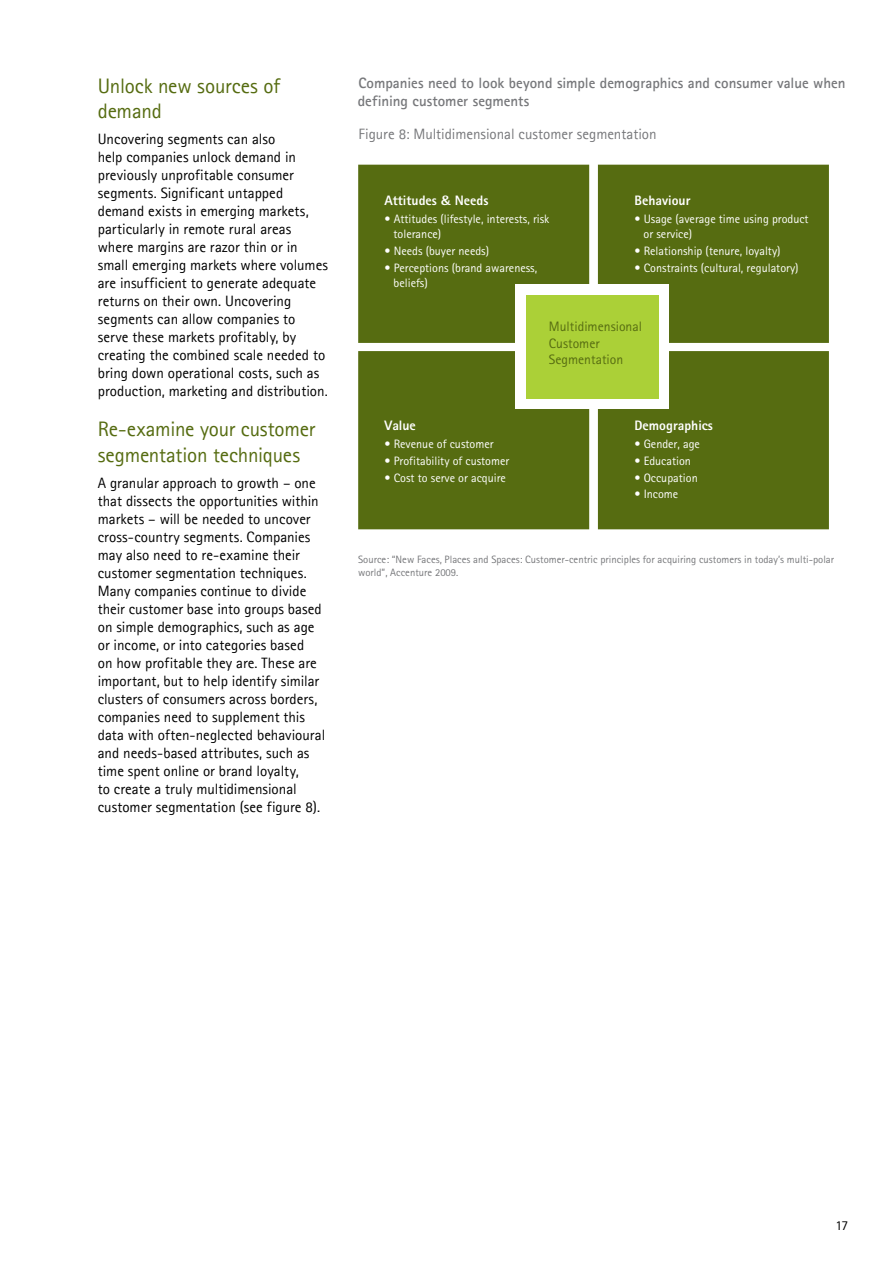
<style>
.page{position:relative;width:893px;height:1263px;background:#fff}
.page>*{position:absolute;margin:0;border:0;box-sizing:border-box;transform-origin:0 0}
.t1{font:21px/25.2px "Agfa Rotis Sans Serif";letter-spacing:-.01em;color:#566c11}
.t2{font:15px/18px "Agfa Rotis Sans Serif";color:#000}
.t3{font:700 15px/18px "Agfa Rotis Sans Serif";color:#77787b}
.t4{font:15px "Agfa Rotis Sans Serif";color:#77787b}
.t5{font:13.65px "Agfa Rotis Sans Serif Ex Bd";color:#fff}
.t6{font:13.65px/16.4px "Agfa Rotis Sans Serif";color:#566c11}
.t7{font:13.5px "Agfa Rotis Sans Serif";color:#000}
.t8{font:12.15px/15.1px "Agfa Rotis Sans Serif";color:#fff}
.t9{font:10.65px/12.8px "Agfa Rotis Sans Serif";color:#77787b}
</style>
<div class="page">
<div style="left:358px;top:165px;width:231px;height:178px;background:#566c11"></div>
<div style="left:598px;top:165px;width:231px;height:178px;background:#566c11"></div>
<div style="left:358px;top:351px;width:231px;height:178px;background:#566c11"></div>
<div style="left:598px;top:351px;width:231px;height:178px;background:#566c11"></div>
<div style="left:516px;top:285px;width:153px;height:124px;background:#fff"></div>
<div style="left:526px;top:295px;width:133px;height:104px;background:#abd037"></div>
<h1 class="t1" style="left:98px;top:73px;width:184px">Unlock new sources of demand</h1>
<p class="t2" style="left:98px;top:130px;width:232px">Uncovering segments can also<br>help companies unlock demand in previously unprofitable consumer segments. Significant untapped demand exists in emerging markets, particularly in remote rural areas where margins are razor thin or in small emerging markets where volumes are insufficient to generate adequate returns on their own. Uncovering segments can allow companies to serve these markets profitably, by creating the combined scale needed to bring down operational costs, such as production, marketing and distribution.</p>
<h1 class="t1" style="left:98px;top:416px;width:219px">Re-examine your customer segmentation techniques</h1>
<p class="t2" style="left:98px;top:474px;width:229px">A granular approach to growth – one that dissects the opportunities within markets – will be needed to uncover cross-country segments. Companies may also need to re-examine their customer segmentation techniques.<br>Many companies continue to divide their customer base into groups based on simple demographics, such as age or income, or into categories based<br>on how profitable they are. These are important, but to help identify similar clusters of consumers across borders, companies need to supplement this data with often-neglected behavioural and needs-based attributes, such as time spent online or brand loyalty,<br>to create a truly multidimensional customer segmentation (see figure 8).</p>
<p class="t3" style="left:358px;top:74px;width:489px">Companies need to look beyond simple demographics and consumer value when defining customer segments</p>
<p class="t4" style="left:359px;top:125px;width:300px">Figure 8: Multidimensional customer segmentation</p>
<p class="t5" style="left:384px;top:192px;width:106px">Attitudes &amp; Needs</p>
<p class="t8" style="left:394px;top:211px;width:157px;text-indent:-9px">• Attitudes (lifestyle, interests, risk tolerance)</p>
<p class="t8" style="left:384px;top:243px;width:106px">• Needs (buyer needs)</p>
<p class="t8" style="left:394px;top:260px;width:145px;text-indent:-9px">• Perceptions (brand awareness, beliefs)</p>
<p class="t5" style="left:634px;top:192px;width:57px">Behaviour</p>
<p class="t8" style="left:644px;top:211px;width:167px;text-indent:-9px">• Usage (average time using product or service)</p>
<p class="t8" style="left:634px;top:243px;width:148px">• Relationship (tenure, loyalty)</p>
<p class="t8" style="left:634px;top:260px;width:166px">• Constraints (cultural, regulatory)</p>
<p class="t5" style="left:384px;top:417px;width:33px">Value</p>
<p class="t8" style="left:384px;top:436px;width:111px">• Revenue of customer</p>
<p class="t8" style="left:384px;top:453px;width:126px">• Profitability of customer</p>
<p class="t8" style="left:384px;top:470px;width:123px">• Cost to serve or acquire</p>
<p class="t6" style="left:549px;top:318px;width:95px">Multidimensional<br>Customer<br>Segmentation</p>
<p class="t5" style="left:634px;top:417px;width:80px">Demographics</p>
<p class="t8" style="left:634px;top:436px;width:67px">• Gender, age</p>
<p class="t8" style="left:634px;top:453px;width:58px">• Education</p>
<p class="t8" style="left:634px;top:470px;width:65px">• Occupation</p>
<p class="t8" style="left:634px;top:486px;width:45px">• Income</p>
<p class="t9" style="left:358px;top:553px;width:477px">Source: “New Faces, Places and Spaces: Customer-centric principles for acquiring customers in today’s multi-polar world”, Accenture 2009.</p>
<p class="t7" style="left:835px;top:1217px;width:14px">17</p>
</div>
